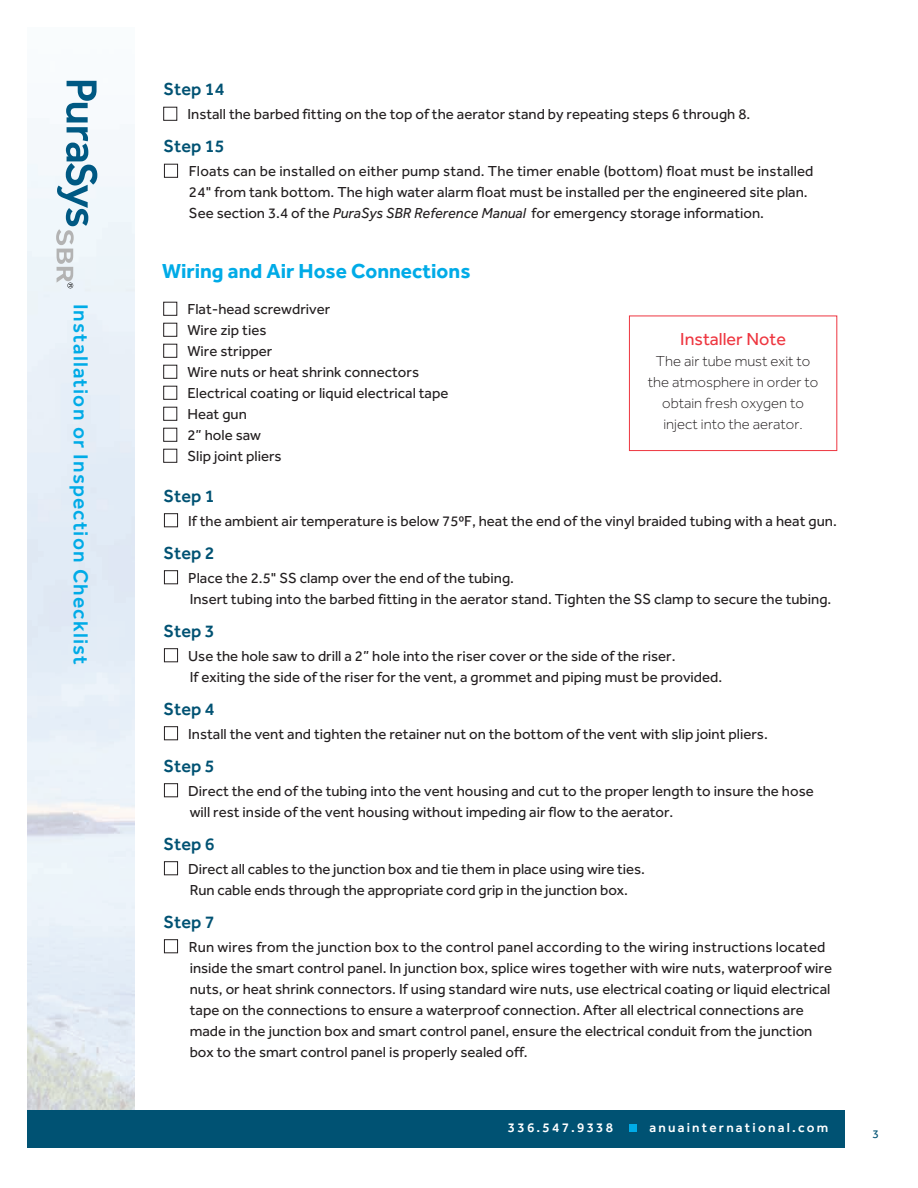
<style>
.page{position:relative;width:918px;height:1188px;background:#fff}
.page>*{position:absolute;margin:0;border:0;box-sizing:border-box;transform-origin:0 0}
.t1{font:500 21px "Effra";letter-spacing:.055em;color:#00abe7}
.t2{font:700 21px "Effra";color:#00abe7}
.t3{font:500 18px "Effra";color:#005273}
.t4{font:18px "Effra";color:#ee3640}
.t5{font:15px/21px "Effra";color:#231f20}
.t6{font:300 15px/21px "Effra";color:#231f20;text-align:center}
.t7{font:500 13.5px "Effra";letter-spacing:.165em;color:#fff}
.t8{font:12px "Effra";color:#005273}
.s1{font-style:italic}
</style>
<div class="page">
<div style="left:27px;top:1110px;width:818px;height:38px;background:#005273"></div>
<div style="left:629px;top:1124px;width:8px;height:8px;background:#00abe7"></div>
<svg style="left:56px;top:81px;width:41px;height:207px"></svg>
<div style="left:164px;top:107px;width:13px;height:14px;border:1px solid #231f20"></div>
<div style="left:164px;top:302px;width:13px;height:14px;border:1px solid #231f20"></div>
<div style="left:164px;top:514px;width:14px;height:13px;border:1px solid #231f20"></div>
<div style="left:164px;top:323px;width:13px;height:14px;border:1px solid #231f20"></div>
<div style="left:164px;top:344px;width:13px;height:14px;border:1px solid #231f20"></div>
<div style="left:164px;top:365px;width:13px;height:14px;border:1px solid #231f20"></div>
<div style="left:164px;top:386px;width:13px;height:14px;border:1px solid #231f20"></div>
<div style="left:164px;top:407px;width:13px;height:14px;border:1px solid #231f20"></div>
<div style="left:164px;top:428px;width:13px;height:14px;border:1px solid #231f20"></div>
<div style="left:164px;top:449px;width:13px;height:14px;border:1px solid #231f20"></div>
<div style="left:164px;top:571px;width:14px;height:13px;border:1px solid #231f20"></div>
<div style="left:164px;top:649px;width:14px;height:13px;border:1px solid #231f20"></div>
<div style="left:164px;top:727px;width:14px;height:13px;border:1px solid #231f20"></div>
<div style="left:164px;top:784px;width:14px;height:13px;border:1px solid #231f20"></div>
<div style="left:164px;top:862px;width:14px;height:13px;border:1px solid #231f20"></div>
<div style="left:164px;top:940px;width:14px;height:13px;border:1px solid #231f20"></div>
<div style="left:164px;top:164px;width:14px;height:14px;border:1px solid #231f20"></div>
<div style="left:629px;top:316px;width:208px;height:135px;border:1px solid #ee3640"></div>
<h1 class="t1" style="left:93px;top:304px;width:363px;rotate:90deg">Installation or Inspection Checklist</h1>
<p class="t3" style="left:164px;top:78px;width:63px">Step 14</p>
<p class="t5" style="left:187px;top:103px;width:564px">Install the barbed fitting on the top of the aerator stand by repeating steps 6 through 8.</p>
<p class="t3" style="left:164px;top:135px;width:63px">Step 15</p>
<p class="t5" style="left:189px;top:160px;width:626px">Floats can be installed on either pump stand. The timer enable (bottom) float must be installed<br>24" from tank bottom. The high water alarm float must be installed per the engineered site plan.<br>See section 3.4 of the <span class="s1">PuraSys SBR Reference Manual</span> for emergency storage information.</p>
<h1 class="t2" style="left:162px;top:258px;width:310px">Wiring and Air Hose Connections</h1>
<p class="t5" style="left:187px;top:298px;width:263px">Flat-head screwdriver<br>Wire zip ties<br>Wire stripper<br>Wire nuts or heat shrink connectors<br>Electrical coating or liquid electrical tape<br>Heat gun<br>2” hole saw<br>Slip joint pliers</p>
<p class="t3" style="left:164px;top:485px;width:53px">Step 1</p>
<p class="t5" style="left:188px;top:510px;width:650px">If the ambient air temperature is below 75⁰F, heat the end of the vinyl braided tubing with a heat gun.</p>
<p class="t3" style="left:164px;top:542px;width:53px">Step 2</p>
<p class="t5" style="left:188px;top:567px;width:645px">Place the 2.5" SS clamp over the end of the tubing.<br>Insert tubing into the barbed fitting in the aerator stand. Tighten the SS clamp to secure the tubing.</p>
<p class="t3" style="left:164px;top:620px;width:53px">Step 3</p>
<p class="t5" style="left:188px;top:645px;width:536px">Use the hole saw to drill a 2” hole into the riser cover or the side of the riser.<br>If exiting the side of the riser for the vent, a grommet and piping must be provided.</p>
<p class="t3" style="left:164px;top:698px;width:53px">Step 4</p>
<p class="t5" style="left:188px;top:723px;width:581px">Install the vent and tighten the retainer nut on the bottom of the vent with slip joint pliers.</p>
<p class="t3" style="left:164px;top:755px;width:53px">Step 5</p>
<p class="t5" style="left:188px;top:780px;width:627px">Direct the end of the tubing into the vent housing and cut to the proper length to insure the hose will rest inside of the vent housing without impeding air flow to the aerator.</p>
<p class="t3" style="left:164px;top:833px;width:53px">Step 6</p>
<p class="t5" style="left:188px;top:858px;width:458px">Direct all cables to the junction box and tie them in place using wire ties.<br>Run cable ends through the appropriate cord grip in the junction box.</p>
<p class="t3" style="left:164px;top:911px;width:53px">Step 7</p>
<p class="t5" style="left:189px;top:936px;width:645px">Run wires from the junction box to the control panel according to the wiring instructions located inside the smart control panel. In junction box, splice wires together with wire nuts, waterproof wire nuts, or heat shrink connectors. If using standard wire nuts, use electrical coating or liquid electrical tape on the connections to ensure a waterproof connection. After all electrical connections are made in the junction box and smart control panel, ensure the electrical conduit from the junction box to the smart control panel is properly sealed off.</p>
<p class="t4" style="left:680px;top:329px;width:107px">Installer Note</p>
<p class="t6" style="left:648px;top:351px;width:172px">The air tube must exit to the atmosphere in order to obtain fresh oxygen to inject into the aerator.</p>
<p class="t7" style="left:508px;top:1119px;width:107px">336.547.9338</p>
<p class="t7" style="left:649px;top:1119px;width:180px">anuainternational.com</p>
<p class="t8" style="left:872px;top:1126px;width:8px">3</p>
</div>
